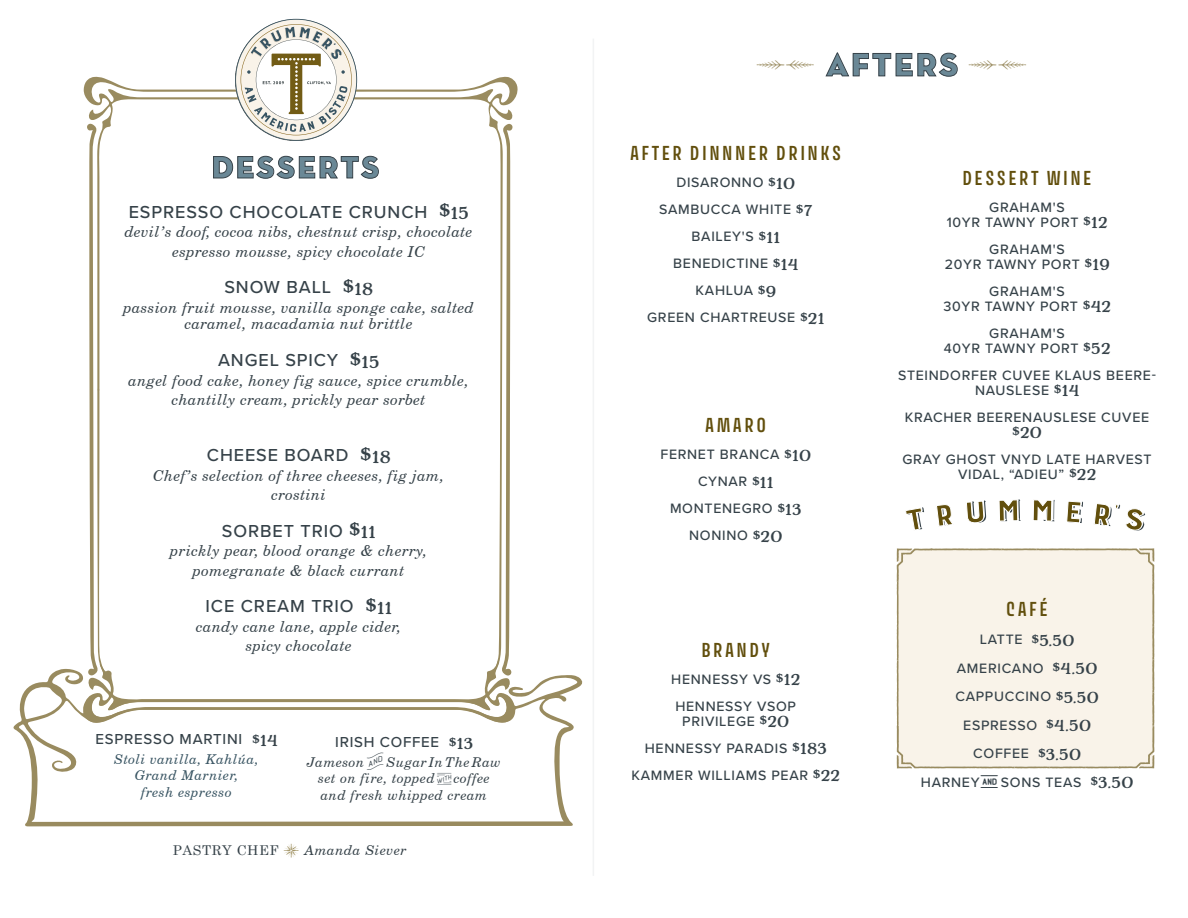
<style>
.page{position:relative;width:1188px;height:918px;background:#fff}
.page>*{position:absolute;margin:0;border:0;box-sizing:border-box;transform-origin:0 0}
.t1{font:33px "Neutra Disp Titling";letter-spacing:.08em;color:#6a8896}
.t2{font:31.5px "Neutra Disp Titling";letter-spacing:.08em;color:#6a8896}
.t3{font:500 18px "Proxima Nova";letter-spacing:.05em;color:#364249}
.t4{font:600 18px "Avory I Latn";letter-spacing:.14em;color:#624f0d}
.t5{font:700 16.5px "Charcuterie Serif";color:#364249}
.t6{font:italic 15px/19.5px "Century Schoolbook BT";letter-spacing:.03em;color:#364249;text-align:center}
.t7{font:500 15px "Proxima Nova";letter-spacing:.05em;color:#364249}
.t8{font:500 14.1px/27px "Proxima Nova";letter-spacing:.05em;color:#364249;text-align:center}
.t9{font:italic 13.5px/16.5px "Century Schoolbook BT";letter-spacing:.04em;color:#364249;text-align:center}
.t10{font:italic 13.5px/16.5px "Century Schoolbook BT";letter-spacing:.04em;color:#385462;text-align:center}
.s1{font-family:"Charcuterie Serif";font-weight:700}
.s2{font-family:"Charcuterie Serif";font-weight:700;font-size:12px}
.s3{font-family:"Charcuterie Serif";font-weight:700;font-size:16.5px}
.s4{font-family:"Burford Extras Set A";font-style:normal;font-size:22.5px}
.s5{font-family:"Burford Extras Set A";font-style:normal;font-size:18px}
.s6{font-family:"Century Schoolbook";font-style:normal}
.s7{color:#725c15}
.s8{font-family:"Burford Extras Set A";font-weight:400;font-size:22.95px}
</style>
<div class="page">
<div style="left:897px;top:548px;width:257px;height:221px;background:#f9f3e9"></div>
<svg style="left:905px;top:507px;width:19px;height:23px"></svg>
<svg style="left:936px;top:504px;width:16px;height:22px"></svg>
<svg style="left:966px;top:500px;width:20px;height:23px"></svg>
<svg style="left:999px;top:499px;width:22px;height:22px"></svg>
<svg style="left:1033px;top:500px;width:22px;height:21px"></svg>
<svg style="left:1066px;top:501px;width:17px;height:22px"></svg>
<svg style="left:1094px;top:503px;width:26px;height:23px"></svg>
<svg style="left:1126px;top:508px;width:19px;height:23px"></svg>
<svg style="left:825px;top:52px;width:133px;height:25px"></svg>
<svg style="left:13px;top:668px;width:570px;height:158px"></svg>
<svg style="left:83px;top:77px;width:435px;height:646px"></svg>
<svg style="left:235px;top:19px;width:122px;height:122px"></svg>
<hr style="left:593px;top:39px;width:1px;height:837px;background:#f2f3f4">
<h2 class="t2" style="left:212px;top:148px;width:169px">DESSERTS</h2>
<p class="t3" style="left:129px;top:198px;width:341px">ESPRESSO CHOCOLATE CRUNCH <span class="s1">$15</span></p>
<p class="t6" style="left:125px;top:222px;width:349px">devil’s doof, cocoa nibs, chestnut crisp, chocolate espresso mousse, spicy chocolate IC</p>
<p class="t3" style="left:224px;top:274px;width:150px">SNOW BALL <span class="s1">$18</span></p>
<p class="t6" style="left:123px;top:299px;width:352px;line-height:16.5px">passion fruit mousse, vanilla sponge cake, salted caramel, macadamia nut brittle</p>
<p class="t3" style="left:218px;top:347px;width:163px">ANGEL SPICY <span class="s1">$15</span></p>
<p class="t6" style="left:129px;top:370px;width:342px">angel food cake, honey fig sauce, spice crumble, chantilly cream, prickly pear sorbet</p>
<p class="t3" style="left:207px;top:442px;width:185px">CHEESE BOARD <span class="s1">$18</span></p>
<p class="t6" style="left:153px;top:465px;width:292px">Chef’s selection of three cheeses, fig jam, crostini</p>
<p class="t3" style="left:222px;top:517px;width:155px">SORBET TRIO <span class="s1">$11</span></p>
<p class="t6" style="left:170px;top:541px;width:258px">prickly pear, blood orange &amp; cherry, pomegranate &amp; black currant</p>
<p class="t3" style="left:206px;top:593px;width:188px">ICE CREAM TRIO <span class="s1">$11</span></p>
<p class="t6" style="left:196px;top:617px;width:206px">candy cane lane, apple cider, spicy chocolate</p>
<p class="t7" style="left:96px;top:728px;width:183px">ESPRESSO MARTINI <span class="s2">$</span><span class="s3">14</span></p>
<p class="t10" style="left:114px;top:750px;width:146px">Stoli vanilla, Kahlúa,<br>Grand Marnier,<br>fresh espresso</p>
<p class="t7" style="left:335px;top:731px;width:139px">IRISH COFFEE <span class="s2">$</span><span class="s3">13</span></p>
<p class="t9" style="left:307px;top:753px;width:195px">Jameson<span class="s4">e</span>Sugar In The Raw set on fire, topped<span class="s5">N</span>coffee and fresh whipped cream</p>
<p class="t9" style="left:173px;top:842px;width:235px"><span class="s6">PASTRY CHEF</span> <span class="s7">▲</span> Amanda Siever</p>
<h1 class="t1" style="left:826px;top:44px;width:133px">AFTERS</h1>
<p class="t4" style="left:630px;top:142px;width:213px">AFTER DINNNER DRINKS</p>
<p class="t8" style="left:647px;top:168px;width:178px">DISARONNO <span class="s2">$</span><span class="s3">10<br></span>SAMBUCCA WHITE <span class="s2">$</span><span class="s3">7<br></span>BAILEY'S <span class="s2">$</span><span class="s3">11<br></span>BENEDICTINE <span class="s2">$</span><span class="s3">14<br></span>KAHLUA <span class="s2">$</span><span class="s3">9<br></span>GREEN CHARTREUSE <span class="s2">$</span><span class="s3">21</span></p>
<p class="t4" style="left:705px;top:414px;width:62px">AMARO</p>
<p class="t8" style="left:660px;top:441px;width:152px">FERNET BRANCA <span class="s2">$</span><span class="s3">10<br></span>CYNAR <span class="s2">$</span><span class="s3">11<br></span>MONTENEGRO <span class="s2">$</span><span class="s3">13<br></span>NONINO <span class="s2">$</span><span class="s3">20</span></p>
<p class="t4" style="left:701px;top:638px;width:70px">BRANDY</p>
<p class="t8" style="left:671px;top:665px;width:130px;text-align:left">HENNESSY VS <span class="s2">$</span><span class="s3">12<br></span>HENNESSY VSOP</p>
<p class="t8" style="left:632px;top:707px;width:210px">PRIVILEGE <span class="s2">$</span><span class="s3">20<br></span>HENNESSY PARADIS <span class="s2">$</span><span class="s3">183<br></span>KAMMER WILLIAMS PEAR <span class="s2">$</span><span class="s3">22</span></p>
<p class="t4" style="left:962px;top:166px;width:131px">DESSERT WINE</p>
<p class="t8" style="left:947px;top:199px;width:162px;line-height:15px">GRAHAM'S<br>10YR TAWNY PORT <span class="s2">$</span><span class="s3">12</span></p>
<p class="t8" style="left:945px;top:241px;width:166px;line-height:15px">GRAHAM'S<br>20YR TAWNY PORT <span class="s2">$</span><span class="s3">19</span></p>
<p class="t8" style="left:943px;top:283px;width:169px;line-height:15px">GRAHAM'S<br>30YR TAWNY PORT <span class="s2">$</span><span class="s3">42</span></p>
<p class="t8" style="left:944px;top:325px;width:168px;line-height:15px">GRAHAM'S<br>40YR TAWNY PORT <span class="s2">$</span><span class="s3">52</span></p>
<p class="t8" style="left:898px;top:367px;width:259px;line-height:15px">STEINDORFER CUVEE KLAUS BEERE-<br>NAUSLESE <span class="s2">$</span><span class="s3">14</span></p>
<p class="t8" style="left:905px;top:403px;width:246px">KRACHER BEERENAUSLESE CUVEE</p>
<p class="t5" style="left:1012px;top:423px;width:31px"><sup>$</sup>20</p>
<p class="t8" style="left:903px;top:451px;width:251px;line-height:15px">GRAY GHOST VNYD LATE HARVEST<br>VIDAL, “ADIEU” <span class="s2">$</span><span class="s3">22</span></p>
<p class="t4" style="left:1006px;top:597px;width:43px">CAFÉ</p>
<p class="t8" style="left:921px;top:625px;width:214px;line-height:28.5px">LATTE <span class="s2">$</span><span class="s3">5.50<br></span>AMERICANO <span class="s2">$</span><span class="s3">4.50<br></span>CAPPUCCINO <span class="s2">$</span><span class="s3">5.50<br></span>ESPRESSO <span class="s2">$</span><span class="s3">4.50<br></span>COFFEE <span class="s2">$</span><span class="s3">3.50<br></span>HARNEY<span class="s8">E</span>SONS TEAS <span class="s2">$</span><span class="s3">3.50</span></p>
</div>
